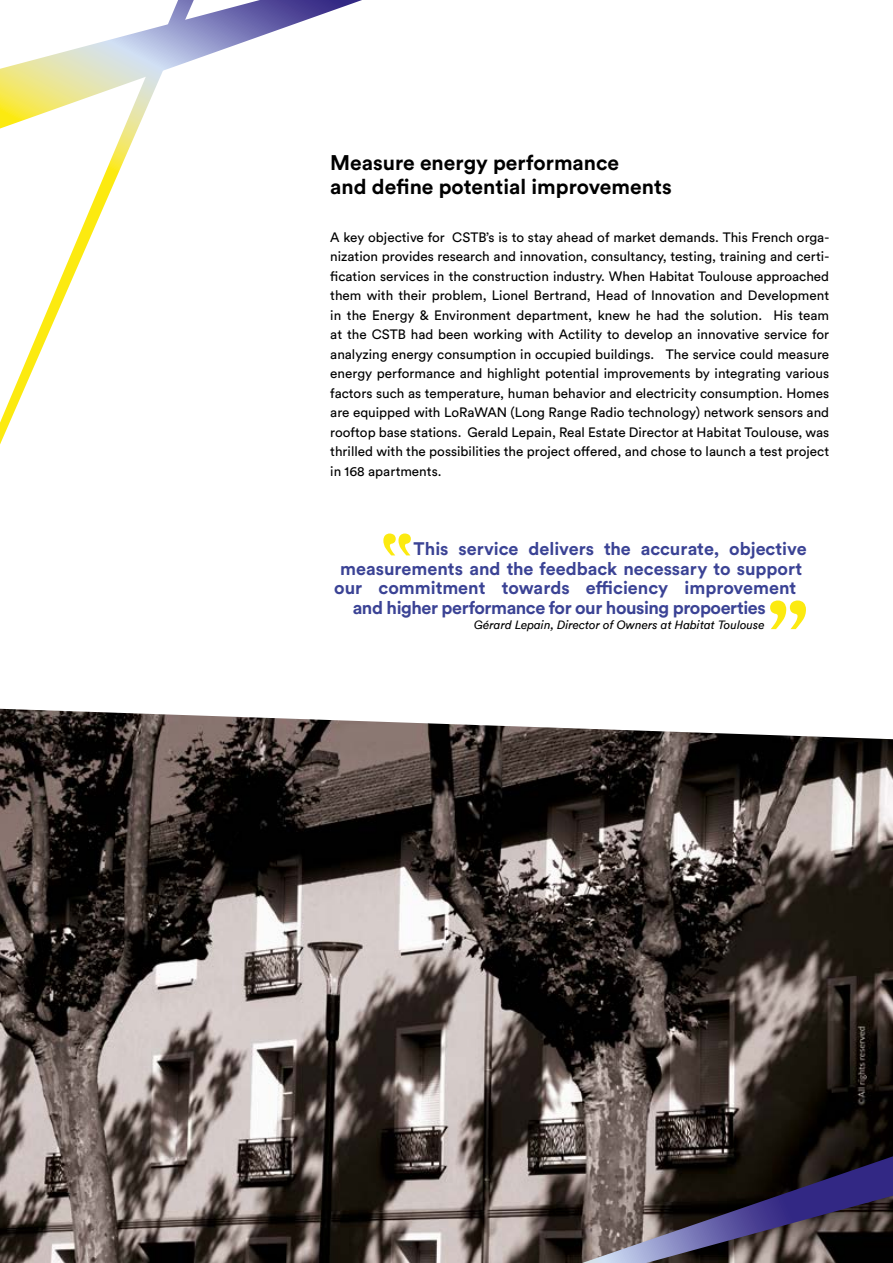
<style>
.page{position:relative;width:893px;height:1263px;background:#fff}
.page>*{position:absolute;margin:0;border:0;box-sizing:border-box;transform-origin:0 0}
.t1{font:700 21px/24px "Circular Pro";color:#000}
.t2{font:700 18px "Circular Pro";color:#3b4395}
.t3{font:700 18px "Circular Pro";letter-spacing:-.025em;color:#3b4395}
.t4{font:13.5px/19.5px "Circular Std";color:#000;text-align:justify}
.t5{font:italic 12px "Circular Pro TT";color:#000}
</style>
<div class="page">
<img style="left:0;top:709px;width:893px;height:554px">
<svg style="left:194px;top:0;width:168px;height:60px"></svg>
<svg style="left:0;top:0;width:194px;height:444px"></svg>
<svg style="left:582px;top:1156px;width:311px;height:107px"></svg>
<svg style="left:383px;top:533px;width:28px;height:22px"></svg>
<svg style="left:770px;top:600px;width:36px;height:29px"></svg>
<h1 class="t1" style="left:330px;top:150px;width:343px">Measure energy performance<br>and define potential improvements</h1>
<p class="t4" style="left:330px;top:227px;width:500px">A key objective for CSTB’s is to stay ahead of market demands. This French orga&shy;nization provides research and innovation, consultancy, testing, training and certi&shy;fication services in the construction industry. When Habitat Toulouse approached them with their problem, Lionel Bertrand, Head of Innovation and Development in the Energy &amp; Environment department, knew he had the solution. His team at the CSTB had been working with Actility to develop an innovative service for analyzing energy consumption in occupied buildings. The service could measure energy performance and highlight potential improvements by integrating various factors such as temperature, human behavior and electricity consumption. Homes are equipped with LoRaWAN (Long Range Radio technology) network sensors and rooftop base stations. Gerald Lepain, Real Estate Director at Habitat Toulouse, was thrilled with the possibilities the project offered, and chose to launch a test project in 168 apartments.</p>
<h2 class="t2" style="left:414px;top:537px;width:395px">This service delivers the accurate, objective</h2>
<h2 class="t2" style="left:340px;top:556px;width:464px">measurements and the feedback necessary to support</h2>
<h2 class="t2" style="left:334px;top:576px;width:463px">our commitment towards efficiency improvement</h2>
<h2 class="t3" style="left:353px;top:595px;width:415px">and higher performance for our housing propoerties</h2>
<p class="t5" style="left:474px;top:617px;width:292px">Gérard Lepain, Director of Owners at Habitat Toulouse</p>
</div>
